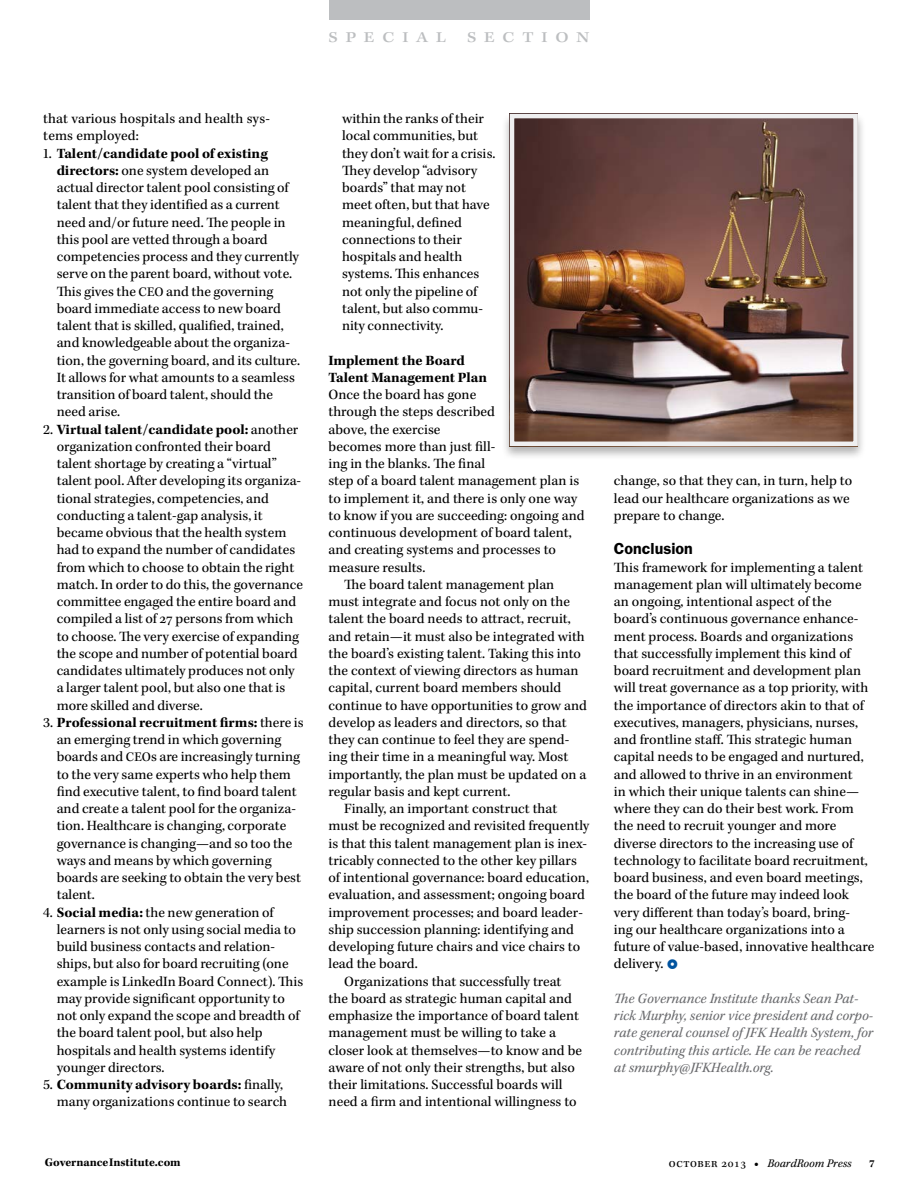
<style>
.page{position:relative;width:918px;height:1188px;background:#fff}
.page>*{position:absolute;margin:0;border:0;box-sizing:border-box;transform-origin:0 0}
.t1{font:600 16.05px "ITC Franklin Gothic Std";color:#000}
.t2{font:15px "Kepler Std Medium Ext Capt";letter-spacing:.515em;color:#bcbec0}
.body-no-indent{font:14.55px/17.2px "Kepler Std";color:#000}
.body{font:14.55px/17.2px "Kepler Std";color:#000}
.Endnote{font:italic 14.55px/17.2px "Kepler Std";color:#696a6d}
.t3{font:700 14.55px/17.2px "Kepler Std";letter-spacing:-.005em;color:#000}
.t4{font:italic 12px "Kepler Std";color:#000}
.t5{font:700 12px "Kepler Std";color:#000}
.t6{font:700 10.95px "Kepler Std";color:#000}
.s1{font-weight:700}
.s2{font-size:13.5px}
.s3{font-style:normal}
.s4{font-weight:900;font-style:normal}
</style>
<div class="page">
<div style="left:329px;top:0;width:260px;height:19px;background:#bcbec0"></div>
<div style="left:502px;top:112px;width:364px;height:349px;background:#000;opacity:.3"></div>
<img style="left:515px;top:119px;width:338px;height:322px">
<div style="left:510px;top:114px;width:348px;height:332px;border:4px solid #efeff0"></div>
<p class="t2" style="left:329px;top:28px;width:119px">SPECIAL</p>
<p class="t2" style="left:467px;top:28px;width:124px">SECTION</p>
<p class="body-no-indent" style="left:43px;top:110px;width:228px">that various hospitals and health sys&shy;tems employed:</p>
<p class="body-no-indent" style="left:57px;top:145px;width:245px;text-indent:-14px">1. <span class="s1">Talent/candidate pool of existing directors:</span> one system developed an actual director talent pool consisting of talent that they identified as a current need and/or future need. The people in this pool are vetted through a board competencies process and they currently serve on the parent board, without vote.<br>This gives the <span class="s2">CEO</span> and the governing board immediate access to new board talent that is skilled, qualified, trained, and knowledgeable about the organiza&shy;tion, the governing board, and its culture.<br>It allows for what amounts to a seamless transition of board talent, should the need arise.</p>
<p class="body-no-indent" style="left:57px;top:421px;width:248px;text-indent:-14px">2. <span class="s1">Virtual talent/candidate pool:</span> another organization confronted their board talent shortage by creating a “virtual” talent pool. After developing its organiza&shy;tional strategies, competencies, and conducting a talent-gap analysis, it became obvious that the health system had to expand the number of candidates from which to choose to obtain the right match. In order to do this, the governance committee engaged the entire board and compiled a list of 27 persons from which to choose. The very exercise of expanding the scope and number of potential board candidates ultimately produces not only a larger talent pool, but also one that is more skilled and diverse.</p>
<p class="body-no-indent" style="left:57px;top:714px;width:249px;text-indent:-14px">3. <span class="s1">Professional recruitment firms:</span> there is an emerging trend in which governing boards and <span class="s2">CEO</span>s are increasingly turning to the very same experts who help them find executive talent, to find board talent and create a talent pool for the organiza&shy;tion. Healthcare is changing, corporate governance is changing—and so too the ways and means by which governing boards are seeking to obtain the very best talent.</p>
<p class="body-no-indent" style="left:57px;top:904px;width:248px;text-indent:-14px">4. <span class="s1">Social media:</span> the new generation of learners is not only using social media to build business contacts and relation&shy;ships, but also for board recruiting (one example is LinkedIn Board Connect). This may provide significant opportunity to not only expand the scope and breadth of the board talent pool, but also help hospitals and health systems identify younger directors.</p>
<p class="body-no-indent" style="left:43px;top:1076px;width:245px;text-align:right">5. <span class="s1">Community advisory boards:</span> finally, many organizations continue to search</p>
<p class="body-no-indent" style="left:342px;top:110px;width:155px">within the ranks of their local communities, but they don’t wait for a crisis.<br>They develop “advisory boards” that may not meet often, but that have meaningful, defined connections to their hospitals and health systems. This enhances not only the pipeline of talent, but also commu&shy;nity connectivity.</p>
<h3 class="t3" style="left:329px;top:352px;width:160px">Implement the Board<br>Talent Management Plan</h3>
<p class="body-no-indent" style="left:329px;top:386px;width:258px">Once the board has gone<br>through the steps described<br>above, the exercise<br>becomes more than just fill-<br>ing in the blanks. The final<br>step of a board talent management plan is to implement it, and there is only one way to know if you are succeeding: ongoing and continuous development of board talent, and creating systems and processes to measure results.</p>
<p class="body" style="left:329px;top:576px;width:260px;text-indent:16px">The board talent management plan must integrate and focus not only on the talent the board needs to attract, recruit, and retain—it must also be integrated with the board’s existing talent. Taking this into the context of viewing directors as human capital, current board members should continue to have opportunities to grow and develop as leaders and directors, so that they can continue to feel they are spend&shy;ing their time in a meaningful way. Most importantly, the plan must be updated on a regular basis and kept current.</p>
<p class="body" style="left:329px;top:800px;width:262px;text-indent:16px">Finally, an important construct that must be recognized and revisited frequently is that this talent management plan is inex&shy;tricably connected to the other key pillars of intentional governance: board education, evaluation, and assessment; ongoing board improvement processes; and board leader&shy;ship succession planning: identifying and developing future chairs and vice chairs to lead the board.</p>
<p class="body" style="left:329px;top:973px;width:255px;text-indent:16px">Organizations that successfully treat the board as strategic human capital and emphasize the importance of board talent management must be willing to take a closer look at themselves—to know and be aware of not only their strengths, but also their limitations. Successful boards will need a firm and intentional willingness to</p>
<p class="body" style="left:614px;top:473px;width:240px">change, so that they can, in turn, help to lead our healthcare organizations as we prepare to change.</p>
<h2 class="t1" style="left:614px;top:539px;width:80px">Conclusion</h2>
<p class="body-no-indent" style="left:614px;top:559px;width:262px">This framework for implementing a talent management plan will ultimately become an ongoing, intentional aspect of the board’s continuous governance enhance&shy;ment process. Boards and organizations that successfully implement this kind of board recruitment and development plan will treat governance as a top priority, with the importance of directors akin to that of executives, managers, physicians, nurses, and frontline staff. This strategic human capital needs to be engaged and nurtured, and allowed to thrive in an environment<br>in which their unique talents can shine— where they can do their best work. From the need to recruit younger and more diverse directors to the increasing use of technology to facilitate board recruitment, board business, and even board meetings, the board of the future may indeed look very different than today’s board, bring-<br>ing our healthcare organizations into a future of value-based, innovative healthcare delivery.</p>
<p class="Endnote" style="left:614px;top:990px;width:261px">The Governance Institute thanks Sean Pat&shy;rick Murphy, senior vice president and corpo&shy;rate general counsel of JFK Health System, for contributing this article. He can be reached at smurphy@JFKHealth.org.</p>
<p class="t5" style="left:45px;top:1156px;width:138px">GovernanceInstitute.com</p>
<p class="t4" style="left:669px;top:1156px;width:184px"><span class="s3">October 2013</span> <span class="s4">•</span> BoardRoom Press</p>
<p class="t6" style="left:869px;top:1157px;width:7px">7</p>
</div>
